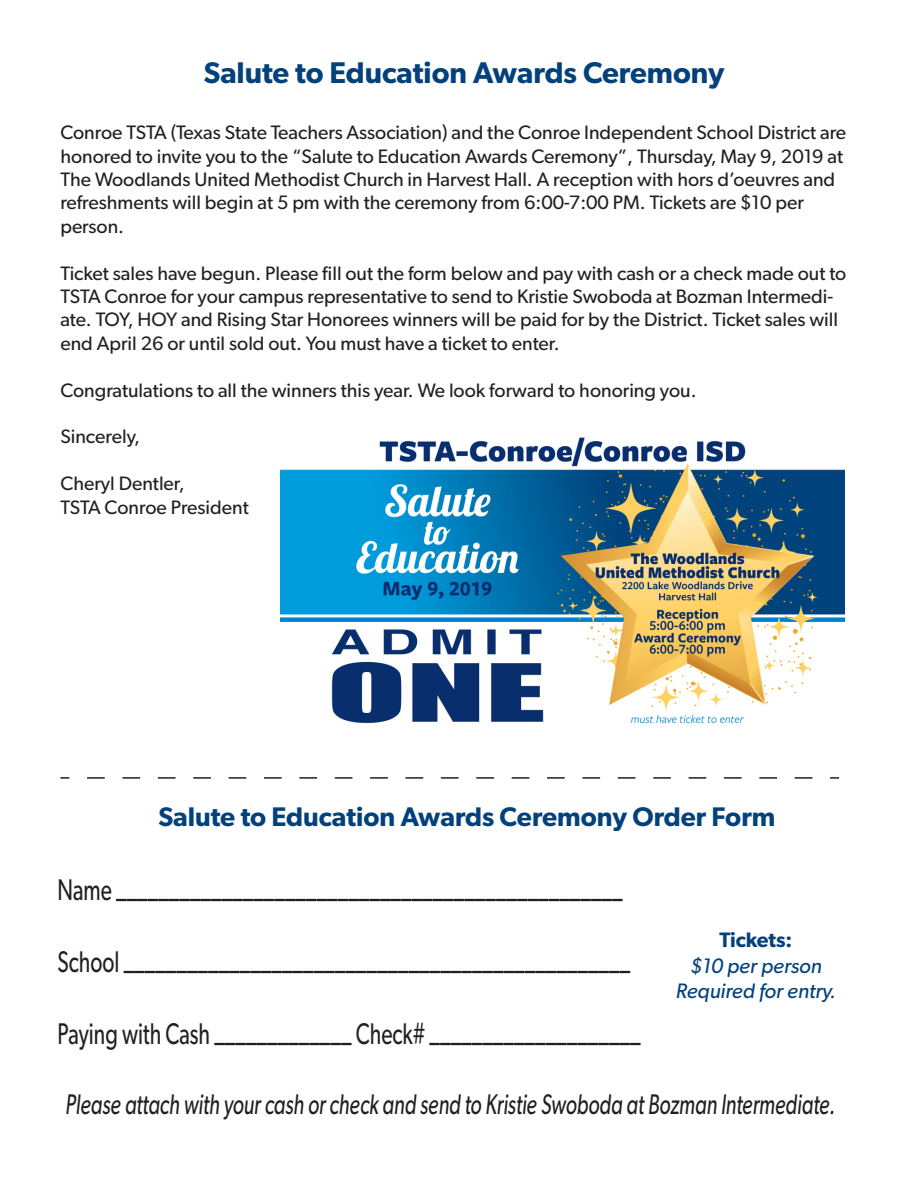
<style>
.page{position:relative;width:918px;height:1188px;background:#fff}
.page>*{position:absolute;margin:0;border:0;box-sizing:border-box;transform-origin:0 0}
.t1{font:30px "Gibson";color:#231f20;scale:.7 1}
.t2{font:600 30px "Gibson";color:#02417c}
.t3{font:italic 28.5px "Gibson";color:#231f20;scale:.7 1}
.t4{font:600 27px "Gibson";color:#02417c}
.t5{font:italic 21px/25.2px "Gibson";color:#02417c;text-align:center}
.t6{font:600 21px "Gibson";color:#02417c}
.t7{font:19.5px/23.4px "Gibson";color:#231f20}
</style>
<div class="page">
<svg style="left:60px;top:777px;width:9px;height:2px"></svg>
<svg style="left:87px;top:777px;width:726px;height:2px"></svg>
<svg style="left:830px;top:777px;width:9px;height:2px"></svg>
<img style="left:281px;top:437px;width:563px;height:287px">
<h1 class="t2" style="left:204px;top:54px;width:522px">Salute to Education Awards Ceremony</h1>
<p class="t7" style="left:60px;top:120px;width:787px">Conroe TSTA (Texas State Teachers Association) and the Conroe Independent School District are honored to invite you to the “Salute to Education Awards Ceremony”, Thursday, May 9, 2019 at The Woodlands United Methodist Church in Harvest Hall. A reception with hors d’oeuvres and refreshments will begin at 5 pm with the ceremony from 6:00-7:00 PM. Tickets are $10 per person.</p>
<p class="t7" style="left:60px;top:261px;width:787px">Ticket sales have begun. Please fill out the form below and pay with cash or a check made out to TSTA Conroe for your campus representative to send to Kristie Swoboda at Bozman Intermedi&shy;ate. TOY, HOY and Rising Star Honorees winners will be paid for by the District. Ticket sales will end April 26 or until sold out. You must have a ticket to enter.</p>
<p class="t7" style="left:60px;top:378px;width:638px">Congratulations to all the winners this year. We look forward to honoring you.</p>
<p class="t7" style="left:60px;top:425px;width:81px">Sincerely,</p>
<p class="t7" style="left:60px;top:471px;width:190px">Cheryl Dentler,<br>TSTA Conroe President</p>
<h3 class="t4" style="left:158px;top:800px;width:618px">Salute to Education Awards Ceremony Order Form</h3>
<h1 class="t1" style="left:58px;top:871px;width:809px">Name ________________________________________________</h1>
<h1 class="t1" style="left:58px;top:943px;width:820px">School ________________________________________________</h1>
<h1 class="t1" style="left:58px;top:1015px;width:835px">Paying with Cash _____________ Check# ____________________</h1>
<p class="t6" style="left:720px;top:928px;width:74px">Tickets:</p>
<p class="t5" style="left:676px;top:953px;width:162px">$10 per person<br>Required for entry.</p>
<h2 class="t3" style="left:66px;top:1087px;width:1101px">Please attach with your cash or check and send to Kristie Swoboda at Bozman Intermediate.</h2>
</div>
